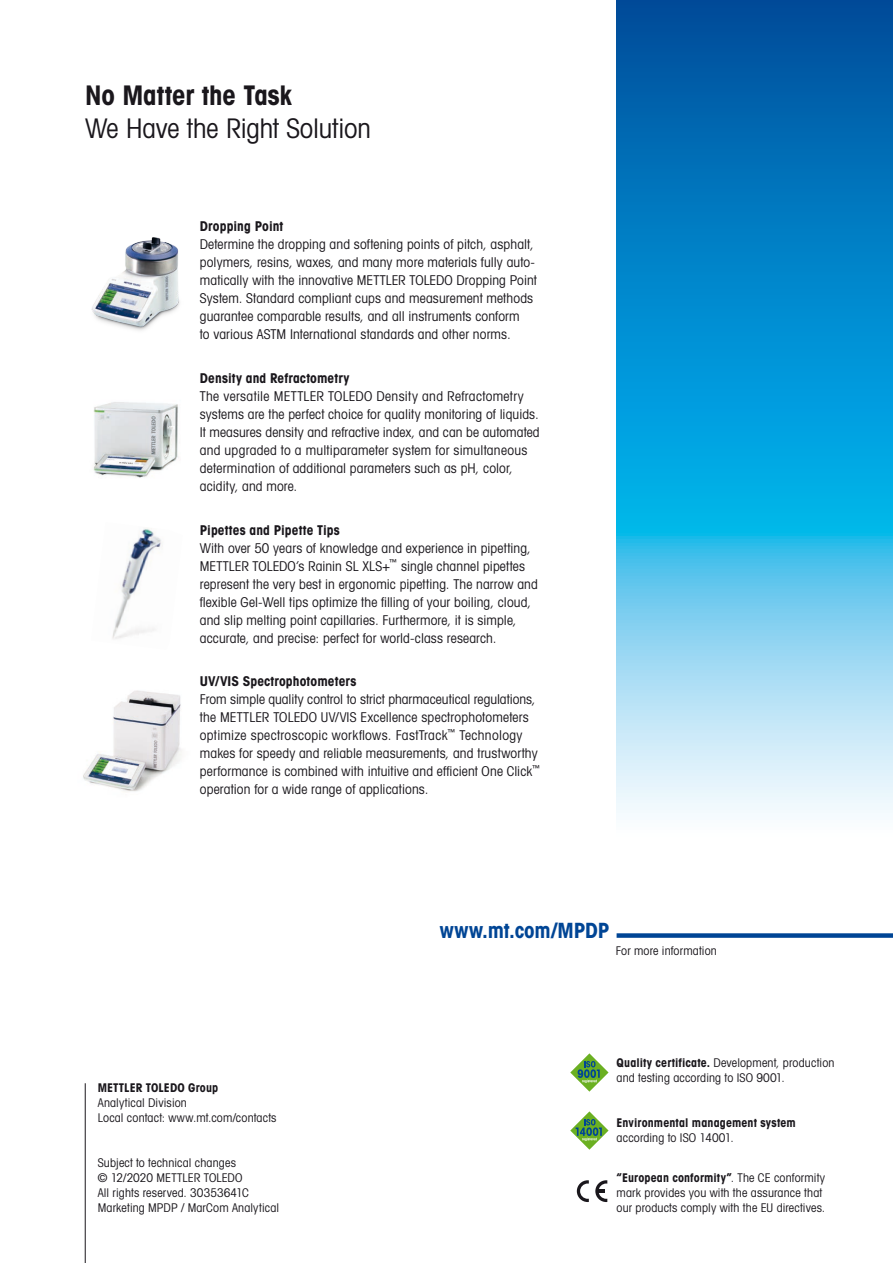
<style>
.page{position:relative;width:893px;height:1263px;background:#fff}
.page>*{position:absolute;margin:0;border:0;box-sizing:border-box;transform-origin:0 0}
.e_Titel2_18_22_Book{font:27px "Avant Gardefor MT Bk";letter-spacing:-.01em;color:#1a171c}
.e_Titel2_18_22_Book-2{font:27px "Avant Gardefor MT Bd";letter-spacing:-.005em;color:#1a171c}
.t1{font:21px "Avant Gardefor MT Bd";letter-spacing:-.005em;color:#004595}
.e_Text_10_14_Book{font:13.5px/18px "Avant Gardefor MT Bk";letter-spacing:.01em;color:#1a171c}
.e_Text_10_14_Book-2{font:13.5px "Avant Gardefor MT Bd";letter-spacing:.01em;color:#1a171c}
._14_Captions_8_10{font:12px/15px "Avant Gardefor MT Bk";letter-spacing:.015em;color:#1a171c}
._14_Captions_8_10-2{font:12px/15px "Avant Gardefor MT Bd";letter-spacing:.01em;color:#1a171c}
.Captions_8_10{font:12px "Avant Gardefor MT Bk";letter-spacing:.015em;color:#1a171c}
.s1{font-family:"Avant Gardefor MT Bd"}
.s2{font-family:"Avant Gardefor MT Bk"}
</style>
<div class="page">
<img style="left:112px;top:528px;width:50px;height:111px">
<div style="left:617px;top:933px;width:276px;height:5px;background:#004595"></div>
<hr style="left:85px;top:1083px;width:1px;height:180px;background:#1a171c">
<svg style="left:617px;top:0;width:276px;height:813px;background:#36a1d6"></svg>
<svg style="left:577px;top:1180px;width:12px;height:22px"></svg>
<svg style="left:595px;top:1180px;width:12px;height:22px"></svg>
<svg style="left:570px;top:1053px;width:38px;height:39px"></svg>
<svg style="left:570px;top:1111px;width:39px;height:39px"></svg>
<img style="left:93px;top:402px;width:86px;height:76px">
<img style="left:83px;top:690px;width:99px;height:102px">
<img style="left:91px;top:237px;width:89px;height:94px">
<p class="e_Titel2_18_22_Book-2" style="left:85px;top:78px;width:208px">No Matter the Task</p>
<p class="e_Titel2_18_22_Book" style="left:85px;top:111px;width:287px">We Have the Right Solution</p>
<p class="e_Text_10_14_Book-2" style="left:200px;top:217px;width:85px">Dropping Point</p>
<p class="e_Text_10_14_Book" style="left:200px;top:235px;width:339px">Determine the dropping and softening points of pitch, asphalt, polymers, resins, waxes, and many more materials fully auto&shy;matically with the innovative METTLER TOLEDO Dropping Point System. Standard compliant cups and measurement methods guarantee comparable results, and all instruments conform<br>to various ASTM International standards and other norms.</p>
<p class="e_Text_10_14_Book-2" style="left:200px;top:369px;width:151px">Density and Refractometry</p>
<p class="e_Text_10_14_Book" style="left:200px;top:387px;width:341px">The versatile METTLER TOLEDO Density and Refractometry systems are the perfect choice for quality monitoring of liquids.<br>It measures density and refractive index, and can be automated and upgraded to a multiparameter system for simultaneous determination of additional parameters such as pH, color, acidity, and more.</p>
<p class="e_Text_10_14_Book-2" style="left:200px;top:521px;width:142px">Pipettes and Pipette Tips</p>
<p class="e_Text_10_14_Book" style="left:200px;top:538px;width:339px">With over 50 years of knowledge and experience in pipetting, METTLER TOLEDO‘s Rainin SL XLS+<sup>™</sup> single channel pipettes represent the very best in ergonomic pipetting. The narrow and flexible Gel-Well tips optimize the filling of your boiling, cloud, and slip melting point capillaries. Furthermore, it is simple, accurate, and precise: perfect for world-class research.</p>
<p class="e_Text_10_14_Book-2" style="left:200px;top:673px;width:158px">UV/VIS Spectrophotometers</p>
<p class="e_Text_10_14_Book" style="left:200px;top:690px;width:342px">From simple quality control to strict pharmaceutical regulations, the METTLER TOLEDO UV/VIS Excellence spectrophotometers optimize spectroscopic workflows. FastTrack<sup>™</sup> Technology makes for speedy and reliable measurements, and trustworthy performance is combined with intuitive and efficient One Click<sup>™ </sup>operation for a wide range of applications.</p>
<p class="_14_Captions_8_10-2" style="left:98px;top:1080px;width:122px">METTLER TOLEDO Group</p>
<p class="_14_Captions_8_10" style="left:98px;top:1095px;width:91px">Analytical Division</p>
<p class="_14_Captions_8_10" style="left:98px;top:1110px;width:180px">Local contact: www.mt.com/contacts</p>
<p class="_14_Captions_8_10" style="left:98px;top:1155px;width:140px">Subject to technical changes</p>
<p class="_14_Captions_8_10" style="left:98px;top:1170px;width:153px">© 12/2020 METTLER TOLEDO<br>All rights reserved. 30353641C</p>
<p class="_14_Captions_8_10" style="left:98px;top:1200px;width:183px">Marketing MPDP / MarCom Analytical</p>
<p class="t1" style="left:440px;top:917px;width:171px">www.mt.com/MPDP</p>
<p class="Captions_8_10" style="left:616px;top:943px;width:103px">For more information</p>
<p class="_14_Captions_8_10" style="left:617px;top:1055px;width:219px"><span class="s1">Quality certificate.</span> Development, production and testing according to ISO 9001.</p>
<p class="_14_Captions_8_10-2" style="left:617px;top:1115px;width:181px">Environmental management system <span class="s2">according to ISO 14001.</span></p>
<p class="_14_Captions_8_10" style="left:617px;top:1170px;width:210px"><span class="s1">“European conformity”</span>. The CE conformity mark provides you with the assurance that our products comply with the EU directives.</p>
</div>
